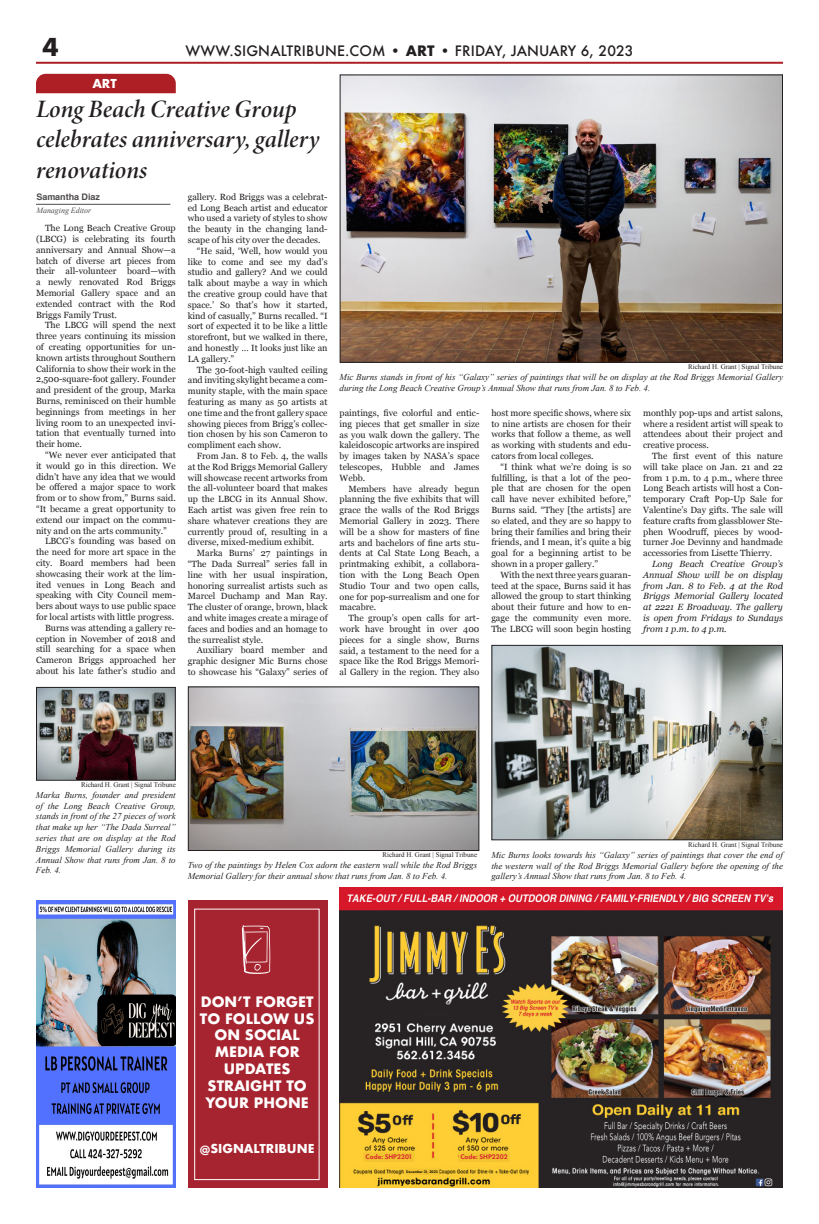
<style>
.page{position:relative;width:819px;height:1224px;background:#fff}
.page>*{position:absolute;margin:0;border:0;box-sizing:border-box;transform-origin:0 0}
.t1{font:italic 25px/31.2px "Minion Variable Concept";color:#231f20}
.t2{font:700 24px "Futura";color:#231f20}
.t3{font:700 14px/16.8px "Futura";color:#fff;text-align:center}
.t4{font:500 14px "Futura";letter-spacing:.01em;color:#231f20}
.t5{font:700 12px "Futura";color:#fff}
.t6{font:9px/10.8px "Georgia";color:#231f20;text-align:justify}
.t7{font:italic 9px/10.8px "Times New Roman";color:#231f20}
.t8{font:italic 9px/10.8px "Georgia";color:#231f20;text-align:justify}
.t9{font:700 9px "Helvetica";letter-spacing:-.005em;color:#231f20}
.t10{font:italic 8px "Times New Roman";letter-spacing:-.005em;color:#231f20}
.t11{font:7px "Times New Roman";color:#231f20}
.t12{font:600 7px "Futura PT";color:#d9202f}
.t13{font:600 3.8px "Futura PT";color:#000}
.s1{font-weight:700}
</style>
<div class="page">
<hr style="left:36px;top:62px;width:747px;height:2px;background:#ad1f24">
<div style="left:188px;top:901px;width:140px;height:287px;background:#a6242f"></div>
<div style="left:194px;top:909px;width:126px;height:271px;border:1px solid #fff"></div>
<img style="left:241px;top:925px;width:30px;height:48px">
<img style="left:340px;top:888px;width:443px;height:300px">
<div style="left:364px;top:1153px;width:50px;height:8px;background:#f2c430"></div>
<div style="left:364px;top:1152px;width:50px;height:10px;border:1px solid #f2c430"></div>
<div style="left:459px;top:1153px;width:50px;height:8px;background:#f2c430"></div>
<div style="left:459px;top:1153px;width:51px;height:9px;border:1px solid #f2c430"></div>
<div style="left:406px;top:1169px;width:33px;height:5px;background:#f2c430"></div>
<div style="left:405px;top:1169px;width:34px;height:6px;border:1px solid #f2c430"></div>
<img style="left:36px;top:900px;width:140px;height:288px">
<div style="left:36px;top:74px;width:140px;height:19px;background:#ad1f24"></div>
<img style="left:190px;top:688px;width:287px;height:161px">
<div style="left:188px;top:686px;width:291px;height:165px;border:1px solid #231f20"></div>
<img style="left:38px;top:689px;width:136px;height:90px">
<div style="left:36px;top:687px;width:140px;height:94px;border:1px solid #231f20"></div>
<img style="left:493px;top:647px;width:288px;height:191px">
<div style="left:491px;top:645px;width:292px;height:195px;border:1px solid #231f20"></div>
<img style="left:342px;top:76px;width:439px;height:285px">
<div style="left:340px;top:74px;width:443px;height:289px;border:1px solid #231f20"></div>
<hr style="left:36px;top:204px;width:134px;height:1px;background:#231f20">
<p class="t2" style="left:43px;top:29px;width:18px">4</p>
<p class="t4" style="left:185px;top:41px;width:450px">WWW.SIGNALTRIBUNE.COM • <span class="s1">ART •</span> FRIDAY, JANUARY 6, 2023</p>
<p class="t5" style="left:92px;top:74px;width:26px">ART</p>
<p class="t1" style="left:36px;top:93px;width:262px">Long Beach Creative Group</p>
<p class="t1" style="left:36px;top:123px;width:285px">celebrates anniversary, gallery renovations</p>
<p class="t9" style="left:36px;top:190px;width:65px">Samantha Diaz</p>
<p class="t10" style="left:36px;top:205px;width:56px">Managing Editor</p>
<p class="t6" style="left:36px;top:222px;width:141px;text-indent:9px">The Long Beach Creative Group (LBCG) is celebrating its fourth anniversary and Annual Show—a batch of diverse art pieces from their all-volunteer board—with a newly renovated Rod Briggs Memorial Gallery space and an extended contract with the Rod Briggs Family Trust.</p>
<p class="t6" style="left:36px;top:319px;width:141px;text-indent:9px">The LBCG will spend the next three years continuing its mission of creating opportunities for un&shy;known artists throughout Southern California to show their work in the 2,500-square-foot gallery. Founder and president of the group, Marka Burns, reminisced on their humble beginnings from meetings in her living room to an unexpected invi&shy;tation that eventually turned into their home.</p>
<p class="t6" style="left:36px;top:449px;width:141px;text-indent:9px">“We never ever anticipated that it would go in this direction. We didn’t have any idea that we would be offered a major space to work from or to show from,” Burns said. “It became a great opportunity to extend our impact on the commu&shy;nity and on the arts community.”</p>
<p class="t6" style="left:36px;top:535px;width:141px;text-indent:9px">LBCG’s founding was based on the need for more art space in the city. Board members had been showcasing their work at the lim&shy;ited venues in Long Beach and speaking with City Council mem&shy;bers about ways to use public space for local artists with little progress.</p>
<p class="t6" style="left:36px;top:622px;width:141px;text-indent:9px">Burns was attending a gallery re&shy;ception in November of 2018 and still searching for a space when Cameron Briggs approached her about his late father’s studio and</p>
<p class="t6" style="left:188px;top:191px;width:141px">gallery. Rod Briggs was a celebrat&shy;ed Long Beach artist and educator who used a variety of styles to show the beauty in the changing land&shy;scape of his city over the decades.</p>
<p class="t6" style="left:188px;top:245px;width:141px;text-indent:9px">“He said, ‘Well, how would you like to come and see my dad’s studio and gallery? And we could talk about maybe a way in which the creative group could have that space.’ So that’s how it started, kind of casually,” Burns recalled. “I sort of expected it to be like a little storefront, but we walked in there, and honestly … It looks just like an LA gallery.”</p>
<p class="t6" style="left:188px;top:364px;width:141px;text-indent:9px">The 30-foot-high vaulted ceiling and inviting skylight became a com&shy;munity staple, with the main space featuring as many as 50 artists at one time and the front gallery space showing pieces from Brigg’s collec&shy;tion chosen by his son Cameron to compliment each show.</p>
<p class="t6" style="left:188px;top:450px;width:141px;text-indent:9px">From Jan. 8 to Feb. 4, the walls at the Rod Briggs Memorial Gallery will showcase recent artworks from the all-volunteer board that makes up the LBCG in its Annual Show.<br>Each artist was given free rein to share whatever creations they are currently proud of, resulting in a diverse, mixed-medium exhibit.</p>
<p class="t6" style="left:188px;top:547px;width:141px;text-indent:9px">Marka Burns’ 27 paintings in “The Dada Surreal” series fall in line with her usual inspiration, honoring surrealist artists such as Marcel Duchamp and Man Ray.<br>The cluster of orange, brown, black and white images create a mirage of faces and bodies and an homage to the surrealist style.</p>
<p class="t6" style="left:188px;top:644px;width:141px;text-indent:9px">Auxiliary board member and graphic designer Mic Burns chose to showcase his “Galaxy” series of</p>
<p class="t11" style="left:688px;top:362px;width:96px">Richard H. Grant | Signal Tribune</p>
<p class="t7" style="left:340px;top:371px;width:445px">Mic Burns stands in front of his “Galaxy” series of paintings that will be on display at the Rod Briggs Memorial Gallery during the Long Beach Creative Group’s Annual Show that runs from Jan. 8 to Feb. 4.</p>
<p class="t6" style="left:340px;top:407px;width:141px">paintings, five colorful and entic&shy;ing pieces that get smaller in size as you walk down the gallery. The kaleidoscopic artworks are inspired by images taken by NASA’s space telescopes, Hubble and James Webb.</p>
<p class="t6" style="left:340px;top:483px;width:141px;text-indent:9px">Members have already begun planning the five exhibits that will grace the walls of the Rod Briggs Memorial Gallery in 2023. There will be a show for masters of fine arts and bachelors of fine arts stu&shy;dents at Cal State Long Beach, a printmaking exhibit, a collabora&shy;tion with the Long Beach Open Studio Tour and two open calls, one for pop-surrealism and one for macabre.</p>
<p class="t6" style="left:340px;top:612px;width:141px;text-indent:9px">The group’s open calls for art&shy;work have brought in over 400 pieces for a single show, Burns said, a testament to the need for a space like the Rod Briggs Memori&shy;al Gallery in the region. They also</p>
<p class="t6" style="left:491px;top:407px;width:141px">host more specific shows, where six to nine artists are chosen for their works that follow a theme, as well as working with students and edu&shy;cators from local colleges.</p>
<p class="t6" style="left:491px;top:461px;width:141px;text-indent:9px">“I think what we’re doing is so fulfilling, is that a lot of the peo&shy;ple that are chosen for the open call have never exhibited before,” Burns said. “They [the artists] are so elated, and they are so happy to bring their families and bring their friends, and I mean, it’s quite a big goal for a beginning artist to be shown in a proper gallery.”</p>
<p class="t6" style="left:491px;top:569px;width:141px;text-indent:9px">With the next three years guaran&shy;teed at the space, Burns said it has allowed the group to start thinking about their future and how to en&shy;gage the community even more.<br>The LBCG will soon begin hosting</p>
<p class="t6" style="left:643px;top:407px;width:141px">monthly pop-ups and artist salons, where a resident artist will speak to attendees about their project and creative process.</p>
<p class="t6" style="left:643px;top:450px;width:141px;text-indent:9px">The first event of this nature will take place on Jan. 21 and 22 from 1 p.m. to 4 p.m., where three Long Beach artists will host a Con&shy;temporary Craft Pop-Up Sale for Valentine’s Day gifts. The sale will feature crafts from glassblower Ste&shy;phen Woodruff, pieces by wood&shy;turner Joe Devinny and handmade accessories from Lisette Thierry.</p>
<p class="t8" style="left:643px;top:558px;width:141px;text-indent:9px">Long Beach Creative Group’s Annual Show will be on display from Jan. 8 to Feb. 4 at the Rod Briggs Memorial Gallery located at 2221 E Broadway. The gallery is open from Fridays to Sundays from 1 p.m. to 4 p.m.</p>
<p class="t11" style="left:81px;top:780px;width:96px">Richard H. Grant | Signal Tribune</p>
<p class="t7" style="left:36px;top:789px;width:141px;text-align:justify">Marka Burns, founder and president of the Long Beach Creative Group, stands in front of the 27 pieces of work that make up her “The Dada Surreal” series that are on display at the Rod Briggs Memorial Gallery during its Annual Show that runs from Jan. 8 to Feb. 4.</p>
<p class="t11" style="left:383px;top:850px;width:96px">Richard H. Grant | Signal Tribune</p>
<p class="t7" style="left:188px;top:860px;width:291px">Two of the paintings by Helen Cox adorn the eastern wall while the Rod Briggs<br>Memorial Gallery for their annual show that runs from Jan. 8 to Feb. 4.</p>
<p class="t11" style="left:688px;top:840px;width:96px">Richard H. Grant | Signal Tribune</p>
<p class="t7" style="left:491px;top:849px;width:293px;text-align:justify">Mic Burns looks towards his “Galaxy” series of paintings that cover the end of the western wall of the Rod Briggs Memorial Gallery before the opening of the gallery’s Annual Show that runs from Jan. 8 to Feb. 4.</p>
<p class="t3" style="left:200px;top:993px;width:116px">DON’T FORGET<br>TO FOLLOW US<br>ON SOCIAL</p>
<p class="t3" style="left:215px;top:1044px;width:86px">MEDIA FOR</p>
<p class="t3" style="left:206px;top:1060px;width:105px">UPDATES<br>STRAIGHT TO<br>YOUR PHONE</p>
<p class="t5" style="left:200px;top:1140px;width:116px">@SIGNALTRIBUNE</p>
<p class="t12" style="left:365px;top:1152px;width:48px">Code: SHP2201</p>
<p class="t12" style="left:460px;top:1152px;width:49px">Code: SHP2202</p>
<p class="t13" style="left:406px;top:1169px;width:33px">December 31, 2023</p>
</div>
